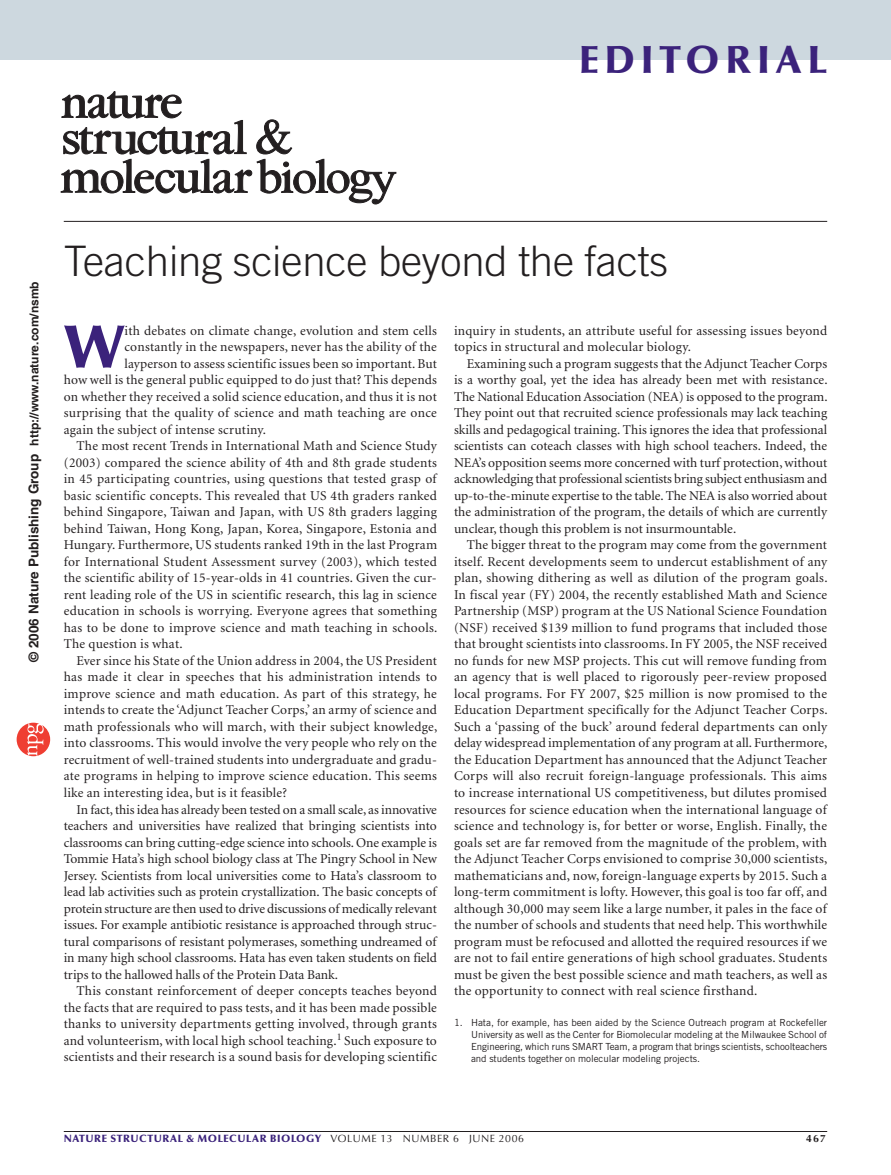
<style>
.page{position:relative;width:891px;height:1175px;background:#fff}
.page>*{position:absolute;margin:0;border:0;box-sizing:border-box;transform-origin:0 0}
.t1{font:900 61.05px "Optima";color:#3b227b}
.t2{font:300 42px "Trade Gothic";letter-spacing:-.005em;color:#231f20}
.t3{font:900 39px "Optima";letter-spacing:.15em;color:#3b227b}
.t4{font:13.5px/16.5px "Minion";letter-spacing:.015em;color:#231f20;text-align:justify}
.t5{font:13.5px "Minion";letter-spacing:-.005em;color:#231f20}
.t6{font:13.5px "Minion";letter-spacing:-.01em;color:#231f20}
.t7{font:700 12px "Helvetica";color:#231f1f}
.t8{font:900 10.5px "Optima";letter-spacing:.05em;color:#3b227b}
.t9{font:700 10.5px "Optima";color:#231f20}
.t10{font:9.75px/12px "Trade Gothic";letter-spacing:-.005em;color:#231f20;text-align:justify}
.s1{font-size:13.5px}
.s2{font-family:"Helvetica Bold 2";font-weight:400;font-size:13.5px}
.s3{font-weight:400;color:#231f20}
</style>
<div class="page">
<div style="left:0;top:0;width:891px;height:60px;background:#cdd8df"></div>
<hr style="left:64px;top:1131px;width:763px;height:1px;background:#231f20">
<svg style="left:61px;top:91px;width:336px;height:114px"></svg>
<hr style="left:64px;top:221px;width:763px;height:1px;background:#231f20">
<svg style="left:17px;top:722px;width:33px;height:34px"></svg>
<h3 class="t3" style="left:579px;top:43px;width:249px">EDITORIAL</h3>
<p class="t7" style="left:27px;top:662px;width:382px;rotate:-90deg"><span class="s1">© 200</span><span class="s2">6</span> <span class="s1">Nature Publishing Group</span> http://www.nature.com/nsmb</p>
<h2 class="t2" style="left:64px;top:245px;width:606px">Teaching science beyond the facts</h2>
<h1 class="t1" style="left:64px;top:322px;width:63px">W</h1>
<p class="t4" style="left:125px;top:323px;width:314px">ith debates on climate change, evolution and stem cells</p>
<p class="t4" style="left:125px;top:340px;width:314px">constantly in the newspapers, never has the ability of the</p>
<p class="t4" style="left:125px;top:356px;width:314px">layperson to assess scientific issues been so important. But</p>
<p class="t4" style="left:64px;top:373px;width:375px">how well is the general public equipped to do just that? This depends</p>
<p class="t4" style="left:64px;top:389px;width:375px">on whether they received a solid science education, and thus it is not</p>
<p class="t4" style="left:64px;top:406px;width:375px">surprising that the quality of science and math teaching are once</p>
<p class="t4" style="left:64px;top:422px;width:204px">again the subject of intense scrutiny.</p>
<p class="t4" style="left:77px;top:439px;width:362px">The most recent Trends in International Math and Science Study</p>
<p class="t4" style="left:64px;top:455px;width:375px">(2003) compared the science ability of 4th and 8th grade students</p>
<p class="t4" style="left:64px;top:472px;width:374px">in 45 participating countries, using questions that tested grasp of</p>
<p class="t4" style="left:64px;top:488px;width:375px">basic scientific concepts. This revealed that US 4th graders ranked</p>
<p class="t4" style="left:64px;top:505px;width:375px">behind Singapore, Taiwan and Japan, with US 8th graders lagging</p>
<p class="t4" style="left:64px;top:521px;width:375px">behind Taiwan, Hong Kong, Japan, Korea, Singapore, Estonia and</p>
<p class="t4" style="left:64px;top:538px;width:375px">Hungary. Furthermore, US students ranked 19th in the last Program</p>
<p class="t4" style="left:64px;top:554px;width:375px">for International Student Assessment survey (2003), which tested</p>
<p class="t4" style="left:64px;top:571px;width:375px">the scientific ability of 15-year-olds in 41 countries. Given the cur-</p>
<p class="t4" style="left:64px;top:587px;width:375px">rent leading role of the US in scientific research, this lag in science</p>
<p class="t4" style="left:64px;top:604px;width:375px">education in schools is worrying. Everyone agrees that something</p>
<p class="t4" style="left:64px;top:620px;width:375px">has to be done to improve science and math teaching in schools.</p>
<p class="t4" style="left:64px;top:637px;width:120px">The question is what.</p>
<p class="t4" style="left:77px;top:653px;width:362px">Ever since his State of the Union address in 2004, the US President</p>
<p class="t4" style="left:64px;top:670px;width:375px">has made it clear in speeches that his administration intends to</p>
<p class="t4" style="left:64px;top:686px;width:375px">improve science and math education. As part of this strategy, he</p>
<p class="t4" style="left:64px;top:703px;width:375px">intends to create the ‘Adjunct Teacher Corps,’ an army of science and</p>
<p class="t4" style="left:64px;top:719px;width:375px">math professionals who will march, with their subject knowledge,</p>
<p class="t4" style="left:64px;top:736px;width:375px">into classrooms. This would involve the very people who rely on the</p>
<p class="t4" style="left:64px;top:752px;width:375px">recruitment of well-trained students into undergraduate and gradu-</p>
<p class="t4" style="left:64px;top:769px;width:375px">ate programs in helping to improve science education. This seems</p>
<p class="t4" style="left:64px;top:785px;width:225px">like an interesting idea, but is it feasible?</p>
<p class="t5" style="left:77px;top:804px;width:362px">In fact, this idea has already been tested on a small scale, as innovative</p>
<p class="t4" style="left:64px;top:818px;width:375px">teachers and universities have realized that bringing scientists into</p>
<p class="t5" style="left:64px;top:837px;width:375px">classrooms can bring cutting-edge science into schools. One example is</p>
<p class="t4" style="left:64px;top:851px;width:375px">Tommie Hata’s high school biology class at The Pingry School in New</p>
<p class="t4" style="left:64px;top:868px;width:375px">Jersey. Scientists from local universities come to Hata’s classroom to</p>
<p class="t5" style="left:64px;top:886px;width:374px">lead lab activities such as protein crystallization. The basic concepts of</p>
<p class="t6" style="left:64px;top:903px;width:375px">protein structure are then used to drive discussions of medically relevant</p>
<p class="t4" style="left:64px;top:917px;width:375px">issues. For example antibiotic resistance is approached through struc-</p>
<p class="t4" style="left:64px;top:934px;width:374px">tural comparisons of resistant polymerases, something undreamed of</p>
<p class="t5" style="left:64px;top:952px;width:375px">in many high school classrooms. Hata has even taken students on field</p>
<p class="t5" style="left:64px;top:969px;width:276px">trips to the hallowed halls of the Protein Data Bank.</p>
<p class="t4" style="left:77px;top:983px;width:362px">This constant reinforcement of deeper concepts teaches beyond</p>
<p class="t4" style="left:64px;top:1000px;width:375px">the facts that are required to pass tests, and it has been made possible</p>
<p class="t4" style="left:64px;top:1016px;width:375px">thanks to university departments getting involved, through grants</p>
<p class="t4" style="left:64px;top:1033px;width:375px">and volunteerism, with local high school teaching.<sup>1</sup> Such exposure to</p>
<p class="t4" style="left:64px;top:1049px;width:375px">scientists and their research is a sound basis for developing scientific</p>
<p class="t4" style="left:454px;top:323px;width:375px">inquiry in students, an attribute useful for assessing issues beyond topics in structural and molecular biology.</p>
<p class="t4" style="left:454px;top:356px;width:375px;text-indent:13px">Examining such a program suggests that the Adjunct Teacher Corps is a worthy goal, yet the idea has already been met with resistance.<br>The National Education Association (NEA) is opposed to the program.<br>They point out that recruited science professionals may lack teaching skills and pedagogical training. This ignores the idea that professional scientists can coteach classes with high school teachers. Indeed, the NEA’s opposition seems more concerned with turf protection, without acknowledging that professional scientists bring subject enthusiasm and up-to-the-minute expertise to the table. The NEA is also worried about the administration of the program, the details of which are currently unclear, though this problem is not insurmountable.</p>
<p class="t4" style="left:454px;top:538px;width:375px;text-indent:13px">The bigger threat to the program may come from the government itself. Recent developments seem to undercut establishment of any plan, showing dithering as well as dilution of the program goals.<br>In fiscal year (FY) 2004, the recently established Math and Science Partnership (MSP) program at the US National Science Foundation (NSF) received $139 million to fund programs that included those that brought scientists into classrooms. In FY 2005, the NSF received no funds for new MSP projects. This cut will remove funding from an agency that is well placed to rigorously peer-review proposed local programs. For FY 2007, $25 million is now promised to the Education Department specifically for the Adjunct Teacher Corps.<br>Such a ‘passing of the buck’ around federal departments can only delay widespread implementation of any program at all. Furthermore, the Education Department has announced that the Adjunct Teacher Corps will also recruit foreign-language professionals. This aims to increase international US competitiveness, but dilutes promised resources for science education when the international language of science and technology is, for better or worse, English. Finally, the goals set are far removed from the magnitude of the problem, with the Adjunct Teacher Corps envisioned to comprise 30,000 scientists, mathematicians and, now, foreign-language experts by 2015. Such a long-term commitment is lofty. However, this goal is too far off, and although 30,000 may seem like a large number, it pales in the face of the number of schools and students that need help. This worthwhile program must be refocused and allotted the required resources if we are not to fail entire generations of high school graduates. Students must be given the best possible science and math teachers, as well as the opportunity to connect with real science firsthand.</p>
<p class="t10" style="left:471px;top:1017px;width:358px;text-indent:-17px">1. Hata, for example, has been aided by the Science Outreach program at Rockefeller University as well as the Center for Biomolecular modeling at the Milwaukee School of Engineering, which runs SMART Team, a program that brings scientists, schoolteachers and students together on molecular modeling projects.</p>
<p class="t8" style="left:64px;top:1133px;width:462px">NATURE STRUCTURAL &amp; MOLECULAR BIOLOGY <span class="s3">VOLUME 13 NUMBER 6 JUNE 2006</span></p>
<p class="t9" style="left:806px;top:1133px;width:21px">467</p>
</div>
